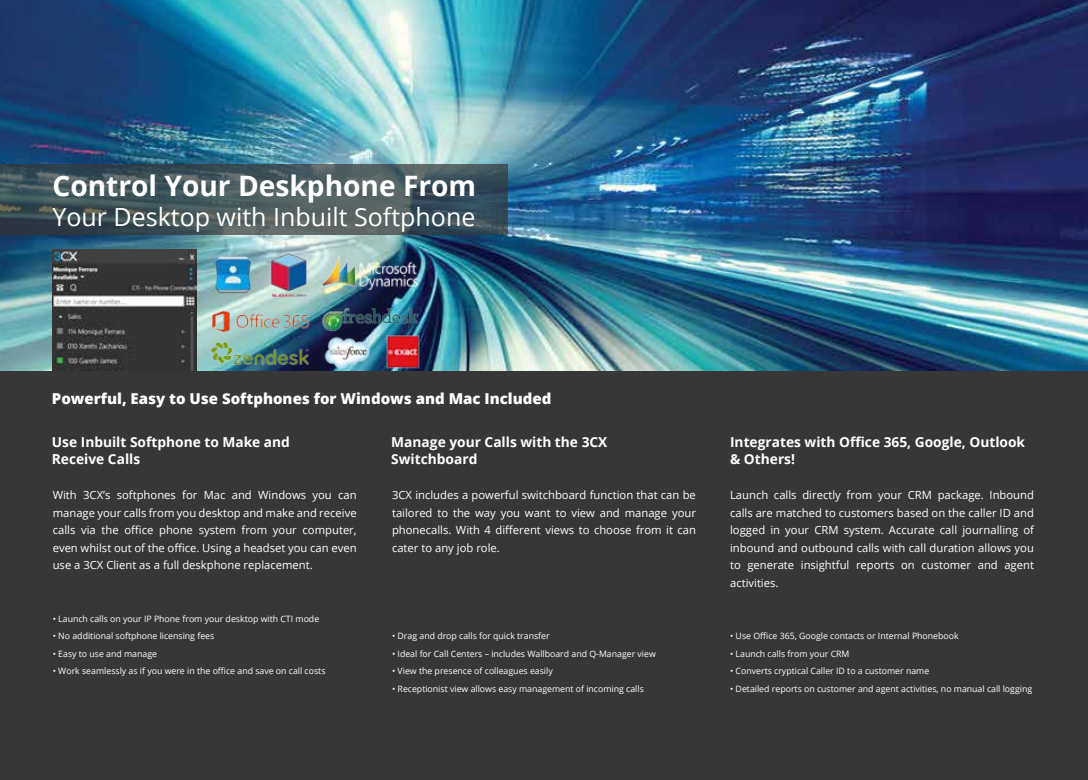
<style>
.page{position:relative;width:1088px;height:780px;background:#fff}
.page>*{position:absolute;margin:0;border:0;box-sizing:border-box;transform-origin:0 0}
.t1{font:700 28.12px "Open Sans";color:#fff}
.t2{font:25px "Open Sans";color:#fff}
.t3{font:800 15px "Open Sans";color:#fff}
.t4{font:700 13.75px/16.5px "Open Sans";color:#fff}
.t5{font:11.25px/17.5px "Open Sans";color:#fff;text-align:justify}
.t6{font:8.75px "Open Sans";color:#fff}
</style>
<div class="page">
<img style="left:0;top:0;width:1088px;height:371px">
<img style="left:52px;top:250px;width:144px;height:121px">
<div style="left:0;top:371px;width:1088px;height:409px;background:#373737"></div>
<svg style="left:0;top:165px;width:508px;height:70px;background:#45565b"></svg>
<img style="left:204px;top:248px;width:222px;height:123px">
<h1 class="t1" style="left:52px;top:166px;width:425px">Control Your Deskphone From</h1>
<h2 class="t2" style="left:52px;top:200px;width:424px">Your Desktop with Inbuilt Softphone</h2>
<h3 class="t3" style="left:52px;top:387px;width:501px">Powerful, Easy to Use Softphones for Windows and Mac Included</h3>
<p class="t4" style="left:52px;top:433px;width:240px">Use Inbuilt Softphone to Make and<br>Receive Calls</p>
<p class="t4" style="left:391px;top:433px;width:218px">Manage your Calls with the 3CX<br>Switchboard</p>
<p class="t4" style="left:730px;top:433px;width:297px">Integrates with Office 365, Google, Outlook &amp; Others!</p>
<p class="t5" style="left:53px;top:486px;width:305px">With 3CX’s softphones for Mac and Windows you can manage your calls from you desktop and make and receive calls via the office phone system from your computer, even whilst out of the office. Using a headset you can even use a 3CX Client as a full deskphone replacement.</p>
<p class="t5" style="left:392px;top:486px;width:305px">3CX includes a powerful switchboard function that can be tailored to the way you want to view and manage your phonecalls. With 4 different views to choose from it can cater to any job role.</p>
<p class="t5" style="left:730px;top:486px;width:305px">Launch calls directly from your CRM package. Inbound calls are matched to customers based on the caller ID and logged in your CRM system. Accurate call journalling of inbound and outbound calls with call duration allows you to generate insightful reports on customer and agent activities.</p>
<p class="t6" style="left:53px;top:612px;width:268px">• Launch calls on your IP Phone from your desktop with CTI mode</p>
<p class="t6" style="left:53px;top:630px;width:163px">• No additional softphone licensing fees</p>
<p class="t6" style="left:53px;top:647px;width:106px">• Easy to use and manage</p>
<p class="t6" style="left:53px;top:665px;width:274px">• Work seamlessly as if you were in the office and save on call costs</p>
<p class="t6" style="left:392px;top:630px;width:159px">• Drag and drop calls for quick transfer</p>
<p class="t6" style="left:392px;top:647px;width:265px">• Ideal for Call Centers – includes Wallboard and Q-Manager view</p>
<p class="t6" style="left:392px;top:665px;width:162px">• View the presence of colleagues easily</p>
<p class="t6" style="left:392px;top:682px;width:253px">• Receptionist view allows easy management of incoming calls</p>
<p class="t6" style="left:730px;top:630px;width:230px">• Use Office 365, Google contacts or Internal Phonebook</p>
<p class="t6" style="left:730px;top:647px;width:121px">• Launch calls from your CRM</p>
<p class="t6" style="left:730px;top:665px;width:201px">• Converts cryptical Caller ID to a customer name</p>
<p class="t6" style="left:730px;top:682px;width:304px">• Detailed reports on customer and agent activities, no manual call logging</p>
</div>
